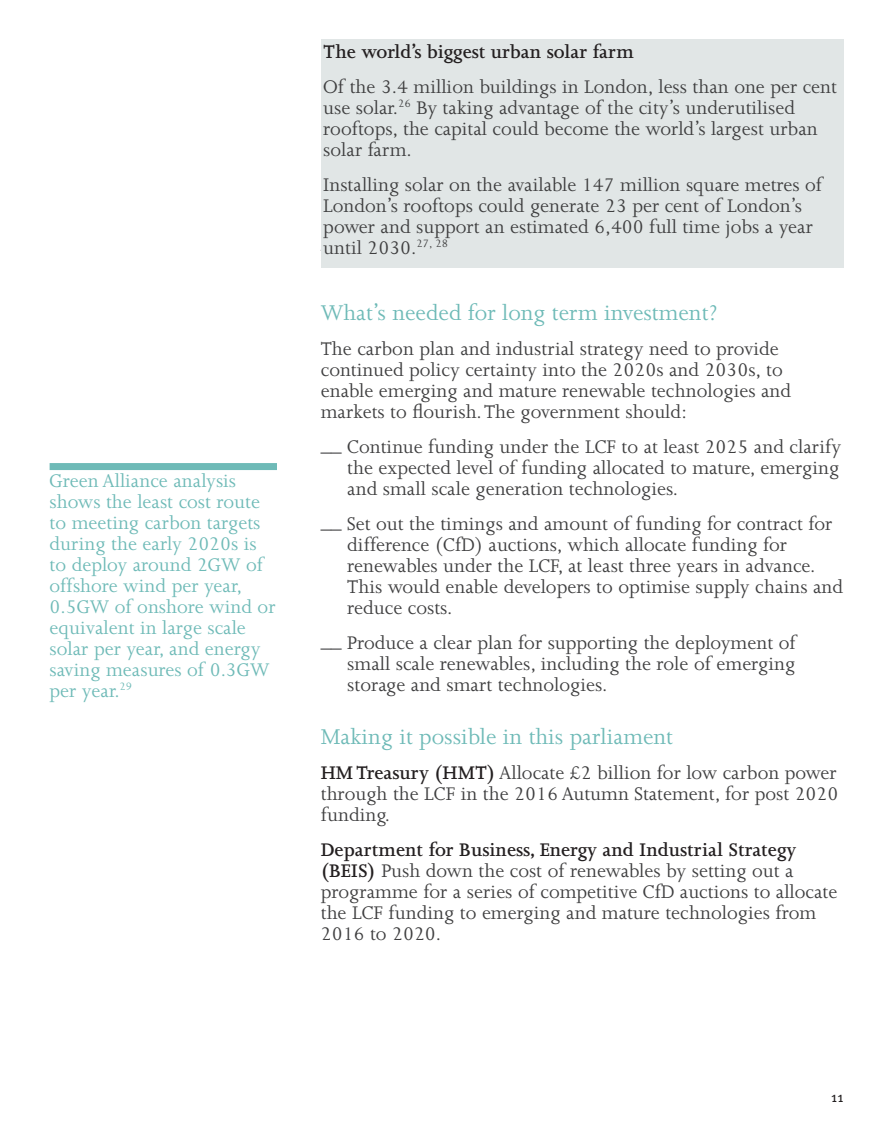
<style>
.page{position:relative;width:893px;height:1141px;background:#fff}
.page>*{position:absolute;margin:0;border:0;box-sizing:border-box;transform-origin:0 0}
.t1{font:24.5px "Joanna";color:#6ebab7}
.t2{font:21px/21px "Joanna";color:#3e3e3f}
.t3{font:21px/21px "Joanna";color:#6ebab7}
.t4{font:600 21px "Joanna";color:#231f20}
.t5{font:14px "Meta OT";color:#231f20}
.s1{font-weight:600;color:#231f20}
</style>
<div class="page">
<div style="left:321px;top:40px;width:522px;height:228px;background:#e1e6e6"></div>
<div style="left:50px;top:463px;width:227px;height:7px;background:#6ebab7"></div>
<p class="t3" style="left:50px;top:471px;width:227px">Green Alliance analysis shows the least cost route to meeting carbon targets during the early 2020s is to deploy around 2GW of offshore wind per year,<br>0.5GW of onshore wind or equivalent in large scale solar per year, and energy saving measures of 0.3GW per year.<sup>29</sup></p>
<p class="t4" style="left:323px;top:40px;width:312px">The world’s biggest urban solar farm</p>
<p class="t2" style="left:323px;top:76px;width:515px">Of the 3.4 million buildings in London, less than one per cent use solar.<sup>26</sup> By taking advantage of the city’s underutilised rooftops, the capital could become the world’s largest urban solar farm.</p>
<p class="t2" style="left:323px;top:174px;width:500px">Installing solar on the available 147 million square metres of London’s rooftops could generate 23 per cent of London’s power and support an estimated 6,400 full time jobs a year until 2030.<sup>27,</sup> <sup>28</sup></p>
<p class="t1" style="left:321px;top:300px;width:398px">What’s needed for long term investment?</p>
<p class="t2" style="left:321px;top:339px;width:472px">The carbon plan and industrial strategy need to provide continued policy certainty into the 2020s and 2030s, to enable emerging and mature renewable technologies and markets to flourish. The government should:</p>
<p class="t2" style="left:347px;top:437px;width:496px;text-align:justify;text-indent:-26px">__ Continue funding under the LCF to at least 2025 and clarify the expected level of funding allocated to mature, emerging and small scale generation technologies.</p>
<p class="t2" style="left:347px;top:514px;width:497px;text-indent:-26px">__ Set out the timings and amount of funding for contract for difference (CfD) auctions, which allocate funding for renewables under the LCF, at least three years in advance.<br>This would enable developers to optimise supply chains and reduce costs.</p>
<p class="t2" style="left:347px;top:633px;width:450px;text-align:justify;text-indent:-26px">__ Produce a clear plan for supporting the deployment of small scale renewables, including the role of emerging storage and smart technologies.</p>
<p class="t1" style="left:321px;top:723px;width:354px">Making it possible in this parliament</p>
<p class="t2" style="left:321px;top:762px;width:519px;text-align:justify"><span class="s1">HM Treasury (HMT)</span> Allocate £2 billion for low carbon power through the LCF in the 2016 Autumn Statement, for post 2020 funding.</p>
<p class="t2" style="left:321px;top:839px;width:518px"><span class="s1">Department for Business, Energy and Industrial Strategy (BEIS)</span> Push down the cost of renewables by setting out a programme for a series of competitive CfD auctions to allocate the LCF funding to emerging and mature technologies from 2016 to 2020.</p>
<p class="t5" style="left:831px;top:1088px;width:14px">11</p>
</div>
